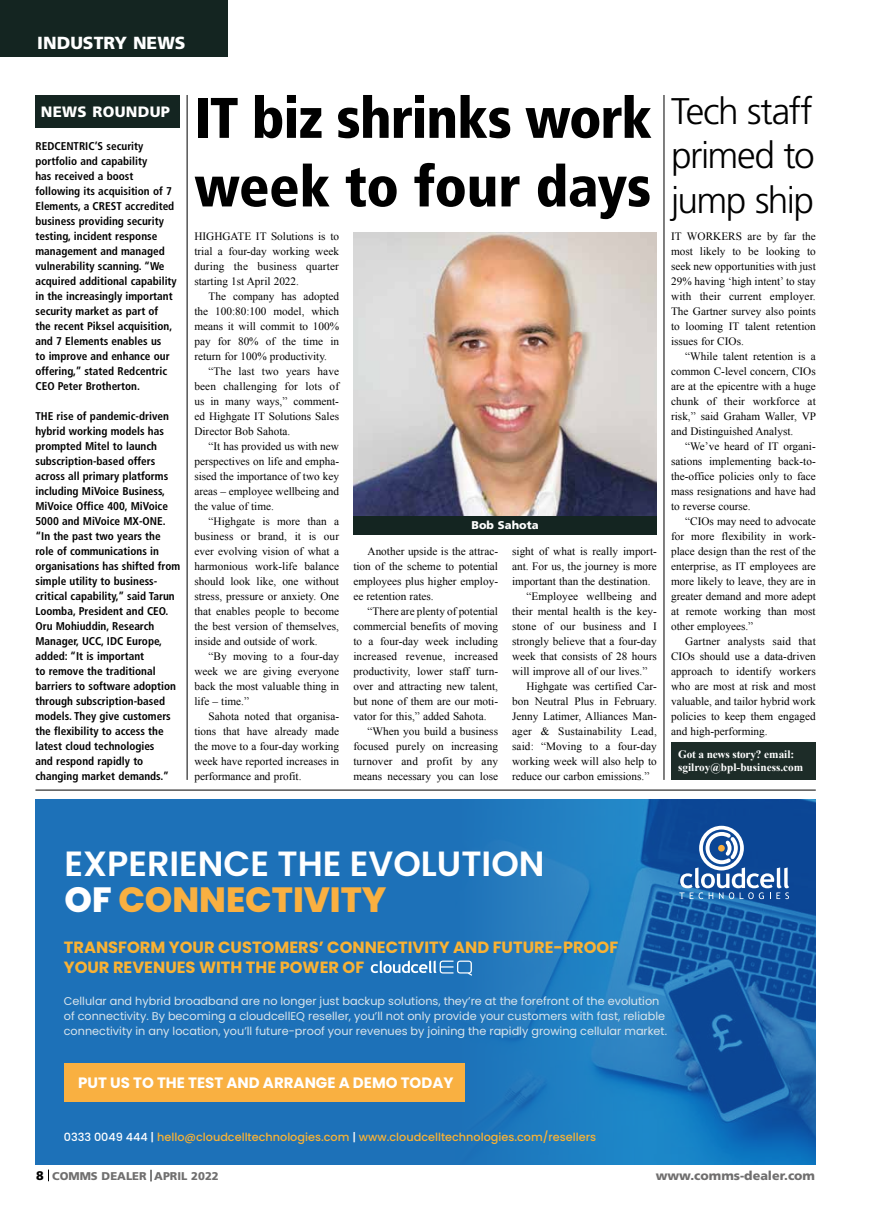
<style>
.page{position:relative;width:869px;height:1205px;background:#fff}
.page>*{position:absolute;margin:0;border:0;box-sizing:border-box;transform-origin:0 0}
.t1{font:900 condensed 57.12px/68.6px "Frutiger";letter-spacing:-.015em;color:#000}
.t2{font:300 37px/44.5px "Frutiger";letter-spacing:-.045em;color:#000;text-align:justify}
.t3{font:600 35px/36.2px "Poppins";color:#fff}
.t4{font:900 17.5px "Frutiger";color:#fff}
.t5{font:700 16.25px/20px "Poppins";color:#f9b234}
.t6{font:700 15px "Poppins";color:#fff}
.t7{font:900 15px "Frutiger";letter-spacing:.02em;color:#fff}
.t8{font:900 12.5px "Frutiger";color:#706f6f}
.t9{font:11.25px/15px "Times New Roman";color:#000;text-align:justify}
.t10{font:700 condensed 11.25px/15px "Frutiger";color:#000}
.t11{font:11.25px/15px "Poppins";color:#d9e5ec}
.t12{font:500 11.25px "Poppins";color:#f9b234}
.t13{font:700 11.25px/13.1px "Times New Roman";color:#fff}
.t14{font:900 11.25px "Frutiger";color:#706f6f}
.t15{font:900 11.25px "Frutiger";color:#fff}
.s1{font-weight:800}
.s2{font-weight:800;color:#f9b041}
.s3{color:#fff}
.s4{font-size:12.5px;color:#000}
</style>
<div class="page">
<div style="left:0;top:0;width:227px;height:57px;background:#142521"></div>
<svg style="left:48px;top:1169px;width:1px;height:12px"></svg>
<hr style="left:35px;top:790px;width:780px;height:1px;background:#000">
<img style="left:353px;top:232px;width:303px;height:284px">
<div style="left:353px;top:516px;width:303px;height:18px;background:#142521"></div>
<hr style="left:187px;top:95px;width:1px;height:685px;background:#000">
<div style="left:35px;top:95px;width:145px;height:33px;background:#142521"></div>
<hr style="left:663px;top:95px;width:1px;height:685px;background:#000">
<div style="left:670px;top:743px;width:145px;height:37px;background:#1d2c28"></div>
<div style="left:35px;top:799px;width:780px;height:365px;background:#1d71b8"></div>
<img style="left:413px;top:799px;width:402px;height:365px">
<svg style="left:679px;top:826px;width:109px;height:73px"></svg>
<div style="left:64px;top:1062px;width:401px;height:39px;background:#f9b041"></div>
<svg style="left:370px;top:960px;width:102px;height:15px"></svg>
<h3 class="t4" style="left:37px;top:32px;width:150px">INDUSTRY NEWS</h3>
<h3 class="t7" style="left:41px;top:103px;width:131px">NEWS ROUNDUP</h3>
<p class="t10" style="left:35px;top:139px;width:143px">REDCENTRIC’S security portfolio and capability<br>has received a boost following its acquisition of 7<br>Elements, a CREST accredited business providing security testing, incident response management and managed vulnerability scanning. “We acquired additional capability in the increasingly important security market as part of<br>the recent Piksel acquisition, and 7 Elements enables us<br>to improve and enhance our offering,” stated Redcentric<br>CEO Peter Brotherton.</p>
<p class="t10" style="left:35px;top:409px;width:146px">THE rise of pandemic-driven hybrid working models has prompted Mitel to launch subscription-based offers across all primary platforms including MiVoice Business,<br>MiVoice Office 400, MiVoice<br>5000 and MiVoice MX-ONE. “In the past two years the role of communications in organisations has shifted from simple utility to business&shy;critical capability,” said Tarun<br>Loomba, President and CEO.<br>Oru Mohiuddin, Research<br>Manager, UCC, IDC Europe, added: “It is important<br>to remove the traditional barriers to software adoption through subscription-based models. They give customers the flexibility to access the latest cloud technologies<br>and respond rapidly to changing market demands.”</p>
<h1 class="t1" style="left:194px;top:84px;width:459px">IT biz shrinks work week to four days</h1>
<p class="t9" style="left:194px;top:229px;width:146px">HIGHGATE IT Solutions is to trial a four-day working week during the business quarter starting 1st April 2022.</p>
<p class="t9" style="left:194px;top:289px;width:146px;text-indent:14px">The company has adopted the 100:80:100 model, which means it will commit to 100% pay for 80% of the time in return for 100% productivity.</p>
<p class="t9" style="left:194px;top:364px;width:146px;text-indent:14px">“The last two years have been challenging for lots of us in many ways,” comment&shy;ed Highgate IT Solutions Sales Director Bob Sahota.</p>
<p class="t9" style="left:194px;top:439px;width:146px;text-indent:14px">“It has provided us with new perspectives on life and empha&shy;sised the importance of two key areas – employee wellbeing and the value of time.</p>
<p class="t9" style="left:194px;top:513px;width:146px;text-indent:14px">“Highgate is more than a business or brand, it is our ever evolving vision of what a harmonious work-life balance should look like, one without stress, pressure or anxiety. One that enables people to become the best version of themselves, inside and outside of work.</p>
<p class="t9" style="left:194px;top:648px;width:146px;text-indent:14px">“By moving to a four-day week we are giving everyone back the most valuable thing in life – time.”</p>
<p class="t9" style="left:194px;top:708px;width:146px;text-indent:14px">Sahota noted that organisa&shy;tions that have already made the move to a four-day working week have reported increases in performance and profit.</p>
<p class="t15" style="left:471px;top:519px;width:68px">Bob Sahota</p>
<p class="t9" style="left:353px;top:544px;width:146px;text-indent:14px">Another upside is the attrac&shy;tion of the scheme to potential employees plus higher employ&shy;ee retention rates.</p>
<p class="t9" style="left:353px;top:604px;width:146px;text-indent:14px">“There are plenty of potential commercial benefits of moving to a four-day week including increased revenue, increased productivity, lower staff turn&shy;over and attracting new talent, but none of them are our moti&shy;vator for this,” added Sahota.</p>
<p class="t9" style="left:353px;top:724px;width:146px;text-indent:14px">“When you build a business focused purely on increasing turnover and profit by any means necessary you can lose</p>
<p class="t9" style="left:512px;top:544px;width:146px">sight of what is really import-</p>
<p class="t9" style="left:512px;top:559px;width:146px">ant. For us, the journey is more</p>
<p class="t9" style="left:512px;top:574px;width:140px">important than the destination.</p>
<p class="t9" style="left:526px;top:589px;width:132px">“Employee wellbeing and</p>
<p class="t9" style="left:512px;top:604px;width:146px">their mental health is the key-</p>
<p class="t9" style="left:512px;top:619px;width:146px">stone of our business and I</p>
<p class="t9" style="left:512px;top:634px;width:146px">strongly believe that a four-day</p>
<p class="t9" style="left:512px;top:649px;width:146px">week that consists of 28 hours</p>
<p class="t9" style="left:512px;top:664px;width:137px">will improve all of our lives.”</p>
<p class="t9" style="left:526px;top:679px;width:132px">Highgate was certified Car-</p>
<p class="t9" style="left:512px;top:694px;width:146px">bon Neutral Plus in February.</p>
<p class="t9" style="left:512px;top:709px;width:146px">Jenny Latimer, Alliances Man-</p>
<p class="t9" style="left:512px;top:724px;width:146px">ager &amp; Sustainability Lead,</p>
<p class="t9" style="left:512px;top:739px;width:146px">said: “Moving to a four-day</p>
<p class="t9" style="left:512px;top:754px;width:146px">working week will also help to</p>
<p class="t9" style="left:512px;top:769px;width:139px">reduce our carbon emissions.”</p>
<h2 class="t2" style="left:670px;top:89px;width:145px">Tech staff primed to jump ship</h2>
<p class="t9" style="left:670px;top:229px;width:146px">IT WORKERS are by far the most likely to be looking to seek new opportunities with just 29% having ‘high intent’ to stay with their current employer.<br>The Gartner survey also points to looming IT talent retention issues for CIOs.</p>
<p class="t9" style="left:670px;top:349px;width:146px;text-indent:14px">“While talent retention is a common C-level concern, CIOs are at the epicentre with a huge chunk of their workforce at risk,” said Graham Waller, VP and Distinguished Analyst.</p>
<p class="t9" style="left:670px;top:439px;width:146px;text-indent:14px">“We’ve heard of IT organi&shy;sations implementing back-to&shy;the-office policies only to face mass resignations and have had to reverse course.</p>
<p class="t9" style="left:670px;top:513px;width:146px;text-indent:14px">“CIOs may need to advocate for more flexibility in work&shy;place design than the rest of the enterprise, as IT employees are more likely to leave, they are in greater demand and more adept at remote working than most other employees.”</p>
<p class="t9" style="left:670px;top:633px;width:146px;text-indent:14px">Gartner analysts said that CIOs should use a data-driven approach to identify workers who are most at risk and most valuable, and tailor hybrid work policies to keep them engaged and high-performing.</p>
<p class="t13" style="left:677px;top:747px;width:126px">Got a news story? email: sgilroy@bpl-business.com</p>
<h3 class="t3" style="left:64px;top:845px;width:481px">EXPERIENCE THE EVOLUTION<br><span class="s1">OF</span> <span class="s2">CONNECTIVITY</span></h3>
<h3 class="t5" style="left:64px;top:937px;width:555px">TRANSFORM YOUR CUSTOMERS’ CONNECTIVITY AND FUTURE-PROOF<br>YOUR REVENUES WITH THE POWER OF</h3>
<p class="t11" style="left:64px;top:994px;width:604px">Cellular and hybrid broadband are no longer just backup solutions, they’re at the forefront of the evolution of connectivity. By becoming a cloudcellEQ reseller, you’ll not only provide your customers with fast, reliable connectivity in any location, you’ll future-proof your revenues by joining the rapidly growing cellular market.</p>
<h3 class="t6" style="left:78px;top:1074px;width:376px">PUT US TO THE TEST AND ARRANGE A DEMO TODAY</h3>
<p class="t12" style="left:64px;top:1130px;width:533px"><span class="s3">0333 0049 444 |</span> hello@cloudcelltechnologies.com <span class="s3">|</span> www.cloudcelltechnologies.com/resellers</p>
<p class="t14" style="left:36px;top:1169px;width:184px"><span class="s4">8</span> COMMS DEALER APRIL 2022</p>
<p class="t8" style="left:655px;top:1168px;width:161px">www.comms-dealer.com</p>
</div>
